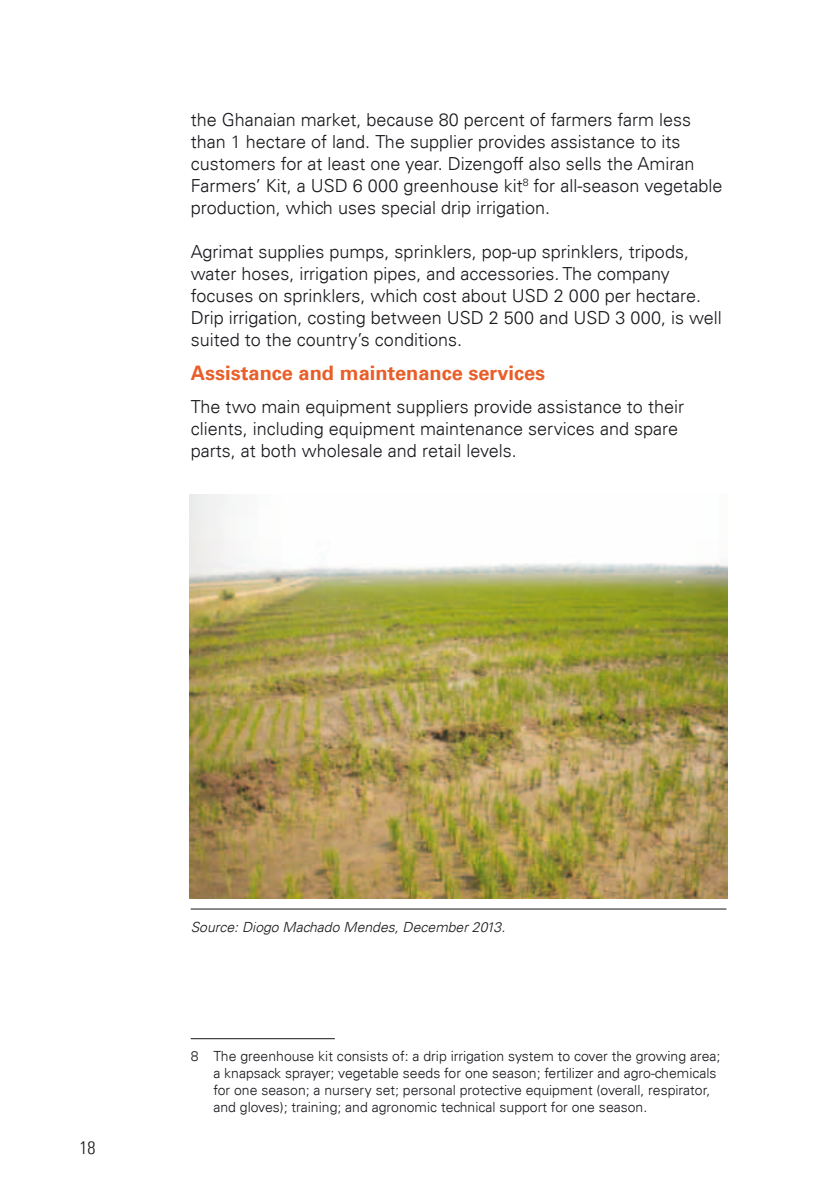
<style>
.page{position:relative;width:840px;height:1191px;background:#fff}
.page>*{position:absolute;margin:0;border:0;box-sizing:border-box;transform-origin:0 0}
.t1{font:700 20px "Univers LT";color:#e95e28}
.t2{font:300 18px/22px "Univers LT";color:#1a171c}
.t3{font:300 condensed 18px "Univers LT";color:#1a171c}
.t4{font:300 14px/16.8px "Univers LT";color:#1a171c}
.t5{font:italic 300 14px "Univers LT";color:#1a171c}
</style>
<div class="page">
<hr style="left:190px;top:908px;width:536px;height:1px;background:#1a171c">
<img style="left:189px;top:495px;width:538px;height:403px">
<hr style="left:190px;top:1038px;width:144px;height:1px;background:#1a171c">
<p class="t2" style="left:190px;top:109px;width:533px">the Ghanaian market, because 80 percent of farmers farm less than 1 hectare of land. The supplier provides assistance to its customers for at least one year. Dizengoff also sells the Amiran Farmers’ Kit, a USD 6 000 greenhouse kit<sup>8</sup> for all-season vegetable production, which uses special drip irrigation.</p>
<p class="t2" style="left:190px;top:241px;width:532px">Agrimat supplies pumps, sprinklers, pop-up sprinklers, tripods, water hoses, irrigation pipes, and accessories. The company focuses on sprinklers, which cost about USD 2 000 per hectare.<br>Drip irrigation, costing between USD 2 500 and USD 3 000, is well suited to the country’s conditions.</p>
<p class="t1" style="left:190px;top:361px;width:356px">Assistance and maintenance services</p>
<p class="t2" style="left:190px;top:396px;width:494px">The two main equipment suppliers provide assistance to their clients, including equipment maintenance services and spare parts, at both wholesale and retail levels.</p>
<p class="t3" style="left:79px;top:1136px;width:17px">18</p>
<p class="t5" style="left:190px;top:918px;width:316px">Source: Diogo Machado Mendes, December 2013.</p>
<p class="t4" style="left:213px;top:1047px;width:508px;text-indent:-23px">8 The greenhouse kit consists of: a drip irrigation system to cover the growing area; a knapsack sprayer; vegetable seeds for one season; fertilizer and agro-chemicals for one season; a nursery set; personal protective equipment (overall, respirator, and gloves); training; and agronomic technical support for one season.</p>
</div>
